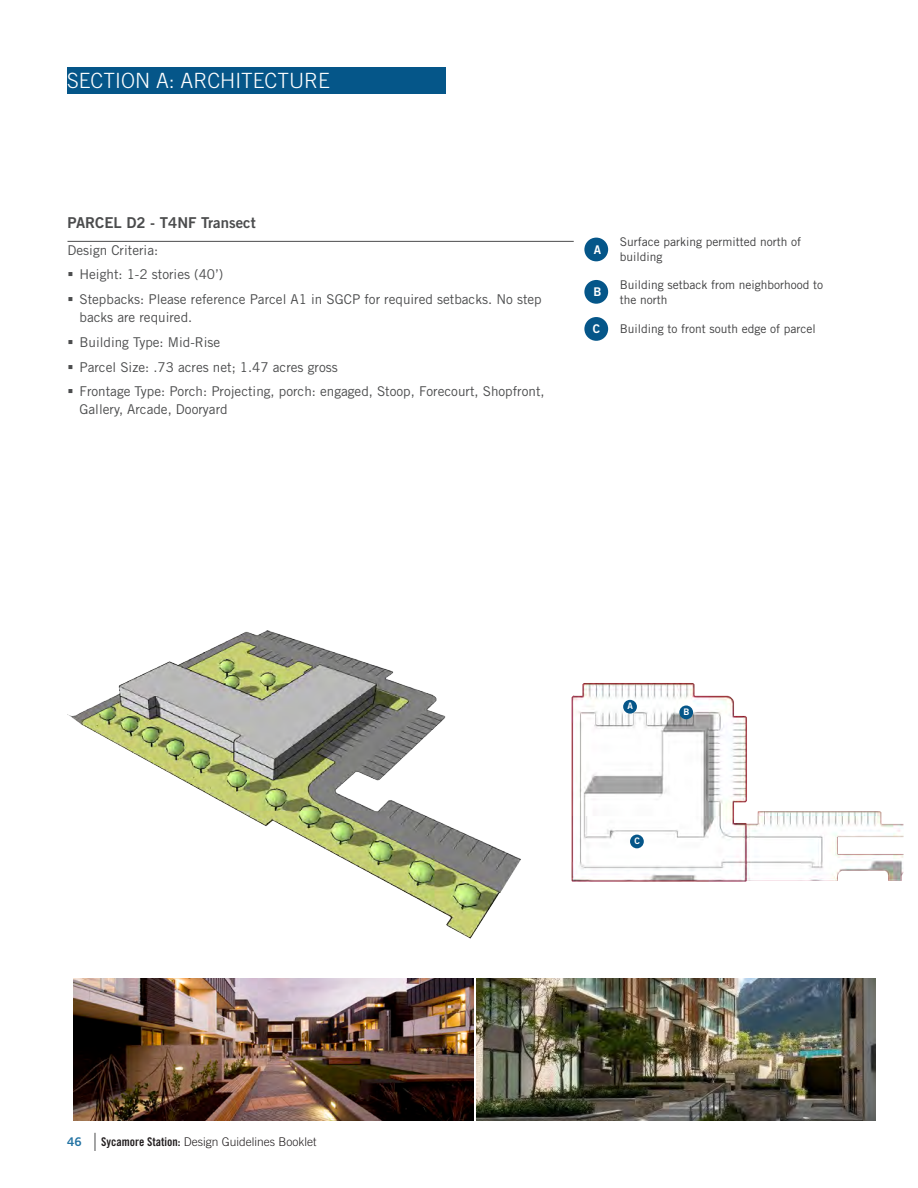
<style>
.page{position:relative;width:918px;height:1188px;background:#fff}
.page>*{position:absolute;margin:0;border:0;box-sizing:border-box;transform-origin:0 0}
.t1{font:300 21px "Trade Gothic LT Std";color:#fff}
.Image_Caption{font:15px "Trade Gothic LT Std Bd 2";color:#4b4c4d}
.Body_Copy{font:13.5px/18px "Trade Gothic LT Std";color:#4b4c4d}
.t2{font:12px/14.4px "Trade Gothic LT Std";color:#3e3e3f}
.t3{font:300 12px "Trade Gothic LT Std";color:#231f20}
.KEY_-_Labels{font:12px "Trade Gothic LT Std Bd 2";color:#fff}
.t4{font:12px "Trade Gothic LT Std Bd 2";color:#2373a3}
.KEY_-_Labels-2{font:9px "Trade Gothic LT Std Bd 2";color:#fff}
.s1{font-family:"Trade Gothic LT Std Bd Cn 20";font-weight:400}
</style>
<div class="page">
<div style="left:67px;top:68px;width:379px;height:26px;background:#055689"></div>
<svg style="left:95px;top:1133px;width:1px;height:18px"></svg>
<img style="left:67px;top:630px;width:454px;height:309px">
<hr style="left:68px;top:241px;width:506px;height:1px;background:#4b4c4d">
<img style="left:571px;top:683px;width:333px;height:199px">
<img style="left:73px;top:978px;width:400px;height:142px">
<img style="left:476px;top:978px;width:400px;height:142px">
<div style="left:584px;top:280px;width:24px;height:24px;background:#055689;border-radius:50%"></div>
<div style="left:584px;top:317px;width:24px;height:24px;background:#055689;border-radius:50%"></div>
<div style="left:584px;top:238px;width:24px;height:23px;background:#055689;border-radius:50%"></div>
<div style="left:623px;top:700px;width:14px;height:14px;background:#055689;border-radius:50%"></div>
<div style="left:679px;top:706px;width:14px;height:13px;background:#055689;border-radius:50%"></div>
<div style="left:630px;top:835px;width:14px;height:13px;background:#055689;border-radius:50%"></div>
<h1 class="t1" style="left:67px;top:68px;width:264px">SECTION A: ARCHITECTURE</h1>
<p class="Image_Caption" style="left:68px;top:213px;width:190px">PARCEL D2 - T4NF Transect</p>
<p class="Body_Copy" style="left:68px;top:241px;width:92px">Design Criteria:</p>
<p class="Body_Copy" style="left:68px;top:266px;width:157px">▪ Height: 1-2 stories (40’)</p>
<p class="Body_Copy" style="left:80px;top:290px;width:464px;text-indent:-12px">▪ Stepbacks: Please reference Parcel A1 in SGCP for required setbacks. No step backs are required.</p>
<p class="Body_Copy" style="left:68px;top:333px;width:154px">▪ Building Type: Mid-Rise</p>
<p class="Body_Copy" style="left:68px;top:358px;width:272px">▪ Parcel Size: .73 acres net; 1.47 acres gross</p>
<p class="Body_Copy" style="left:80px;top:383px;width:467px;text-indent:-12px">▪ Frontage Type: Porch: Projecting, porch: engaged, Stoop, Forecourt, Shopfront,<br>Gallery, Arcade, Dooryard</p>
<p class="KEY_-_Labels" style="left:594px;top:242px;width:9px">A</p>
<p class="KEY_-_Labels" style="left:593px;top:284px;width:10px">B</p>
<p class="KEY_-_Labels" style="left:593px;top:321px;width:9px">C</p>
<p class="t2" style="left:620px;top:235px;width:183px">Surface parking permitted north of building</p>
<p class="t2" style="left:620px;top:278px;width:205px">Building setback from neighborhood to the north</p>
<p class="t2" style="left:620px;top:321px;width:197px">Building to front south edge of parcel</p>
<p class="KEY_-_Labels-2" style="left:628px;top:701px;width:7px">A</p>
<p class="KEY_-_Labels-2" style="left:683px;top:706px;width:8px">B</p>
<p class="KEY_-_Labels-2" style="left:634px;top:835px;width:7px">C</p>
<p class="t4" style="left:67px;top:1134px;width:16px">46</p>
<p class="t3" style="left:101px;top:1135px;width:217px"><span class="s1">Sycamore Station:</span> Design Guidelines Booklet</p>
</div>
